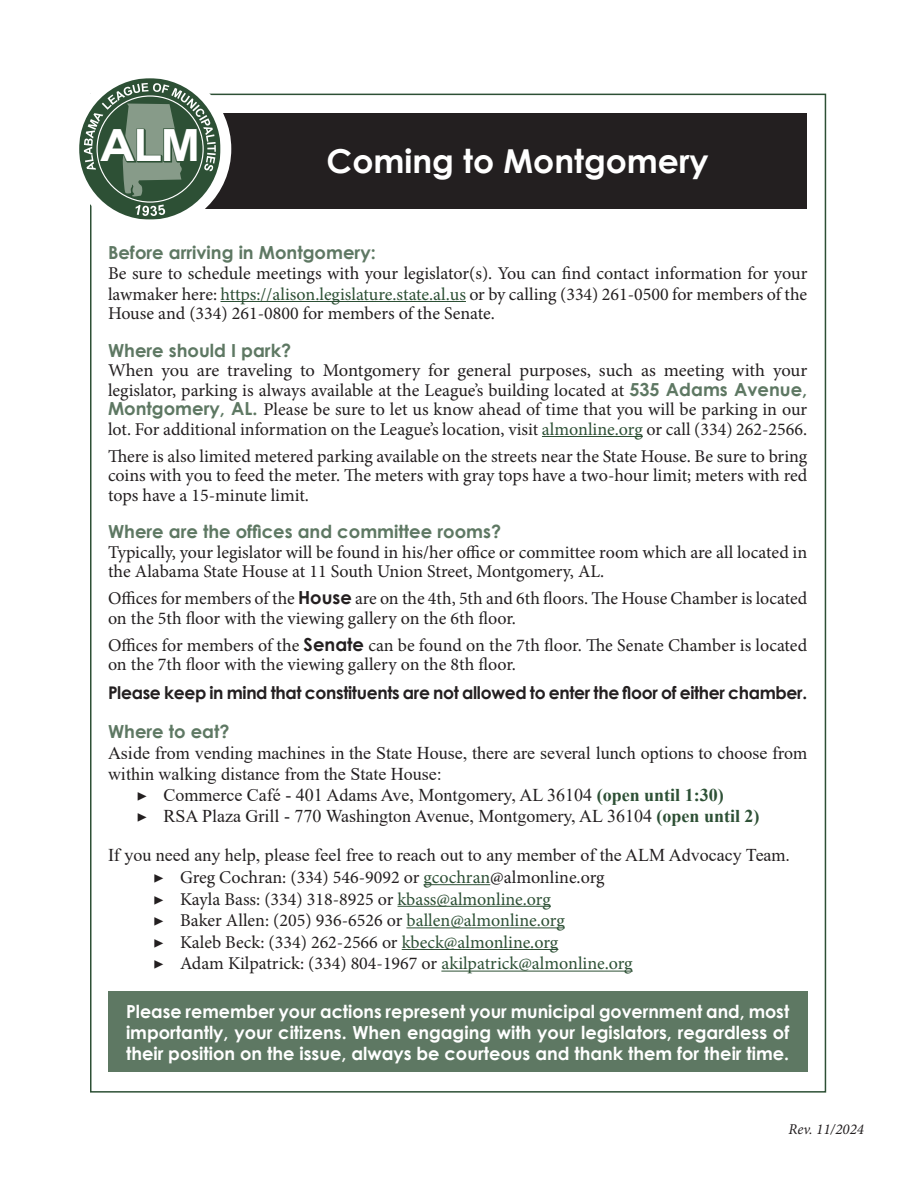
<style>
.page{position:relative;width:918px;height:1188px;background:#fff}
.page>*{position:absolute;margin:0;border:0;box-sizing:border-box;transform-origin:0 0}
.t1{font:700 44.4px "Arial";color:#fff;scale:1.06 1}
.t2{font:700 33px "Century Gothic";color:#fff}
.t3{font:18px/19.5px "Minion Pro";color:#231f20;text-align:justify}
.t4{font:18px/21px "Times New Roman";color:#231f20}
.t5{font:700 18px/21px "Century Gothic";color:#fff;text-align:justify}
.t6{font:700 18px "Century Gothic";color:#5e7863}
.t7{font:700 17.4px "Century Gothic";letter-spacing:-.02em;color:#231f20}
.t8{font:italic 15px "Minion Pro";color:#231f20}
.s1{color:#2d5035}
.s2{font-family:"Century Gothic";font-weight:700;color:#5e7863}
.s3{font-family:"Century Gothic";font-weight:700}
.s4{font-family:"Minion Pro"}
.s5{font-weight:700;color:#2d5035}
</style>
<div class="page">
<hr style="left:221px;top:301px;width:245px;height:1px;background:#2d5035">
<hr style="left:542px;top:436px;width:101px;height:1px;background:#2d5035">
<hr style="left:424px;top:884px;width:66px;height:1px;background:#2d5035">
<hr style="left:398px;top:906px;width:153px;height:1px;background:#2d5035">
<hr style="left:406px;top:927px;width:159px;height:1px;background:#2d5035">
<hr style="left:402px;top:949px;width:156px;height:1px;background:#2d5035">
<hr style="left:441px;top:971px;width:192px;height:1px;background:#2d5035">
<div style="left:191px;top:113px;width:616px;height:96px;background:#231f20"></div>
<div style="left:68px;top:67px;width:163px;height:163px;background:#fff;border-radius:50%"></div>
<svg style="left:79px;top:78px;width:142px;height:142px"></svg>
<div style="left:108px;top:992px;width:699px;height:80px;background:#5e7863"></div>
<p class="t1" style="left:100px;top:114px;width:95px">ALM</p>
<p class="t2" style="left:327px;top:136px;width:384px">Coming to Montgomery</p>
<p class="t6" style="left:108px;top:239px;width:269px">Before arriving in Montgomery:</p>
<p class="t3" style="left:108px;top:263px;width:701px;line-height:20.2px">Be sure to schedule meetings with your legislator(s). You can find contact information for your lawmaker here: <span class="s1">https://alison.legislature.state.al.us</span> or by calling (334) 261-0500 for members of the House and (334) 261-0800 for members of the Senate.</p>
<p class="t6" style="left:108px;top:337px;width:185px">Where should I park?</p>
<p class="t3" style="left:108px;top:361px;width:701px">When you are traveling to Montgomery for general purposes, such as meeting with your legislator, parking is always available at the League’s building located at <span class="s2">535 Adams Avenue, Montgomery, AL.</span> Please be sure to let us know ahead of time that you will be parking in our lot. For additional information on the League’s location, visit <span class="s1">almonline.org</span> or call (334) 262-2566.</p>
<p class="t3" style="left:108px;top:446px;width:701px">There is also limited metered parking available on the streets near the State House. Be sure to bring coins with you to feed the meter. The meters with gray tops have a two-hour limit; meters with red tops have a 15-minute limit.</p>
<p class="t6" style="left:108px;top:518px;width:395px">Where are the offices and committee rooms?</p>
<p class="t3" style="left:108px;top:542px;width:701px">Typically, your legislator will be found in his/her office or committee room which are all located in the Alabama State House at 11 South Union Street, Montgomery, AL.</p>
<p class="t3" style="left:108px;top:589px;width:701px">Offices for members of the <span class="s3">House</span> are on the 4th, 5th and 6th floors. The House Chamber is located on the 5th floor with the viewing gallery on the 6th floor.</p>
<p class="t3" style="left:108px;top:635px;width:701px">Offices for members of the <span class="s3">Senate</span> can be found on the 7th floor. The Senate Chamber is located on the 7th floor with the viewing gallery on the 8th floor.</p>
<p class="t7" style="left:108px;top:680px;width:701px">Please keep in mind that constituents are not allowed to enter the floor of either chamber.</p>
<p class="t6" style="left:108px;top:718px;width:123px">Where to eat?</p>
<p class="t4" style="left:108px;top:742px;width:701px">Aside from vending machines in the State House, there are several lunch options to choose from within walking distance from the State House:</p>
<p class="t4" style="left:136px;top:784px;width:589px"><span class="s4">▶</span> Commerce Café - 401 Adams Ave, Montgomery, AL 36104 <span class="s5">(open until 1:30)</span></p>
<p class="t4" style="left:136px;top:805px;width:625px"><span class="s4">▶</span> RSA Plaza Grill - 770 Washington Avenue, Montgomery, AL 36104 <span class="s5">(open until 2)</span></p>
<p class="t4" style="left:108px;top:844px;width:684px">If you need any help, please feel free to reach out to any member of the ALM Advocacy Team.</p>
<p class="t3" style="left:153px;top:867px;width:453px">▶ Greg Cochran: (334) 546-9092 or <span class="s1">gcochran</span>@almonline.org</p>
<p class="t3" style="left:153px;top:889px;width:399px">▶ Kayla Bass: (334) 318-8925 or <span class="s1">kbass@almonline.org</span></p>
<p class="t3" style="left:153px;top:911px;width:413px">▶ Baker Allen: (205) 936-6526 or <span class="s1">ballen@almonline.org</span></p>
<p class="t3" style="left:153px;top:932px;width:407px">▶ Kaleb Beck: (334) 262-2566 or <span class="s1">kbeck@almonline.org</span></p>
<p class="t3" style="left:153px;top:954px;width:481px">▶ Adam Kilpatrick: (334) 804-1967 or <span class="s1">akilpatrick@almonline.org</span></p>
<p class="t5" style="left:126px;top:1000px;width:665px">Please remember your actions represent your municipal government and, most importantly, your citizens. When engaging with your legislators, regardless of their position on the issue, always be courteous and thank them for their time.</p>
<p class="t8" style="left:789px;top:1119px;width:77px">Rev. 11/2024</p>
</div>
